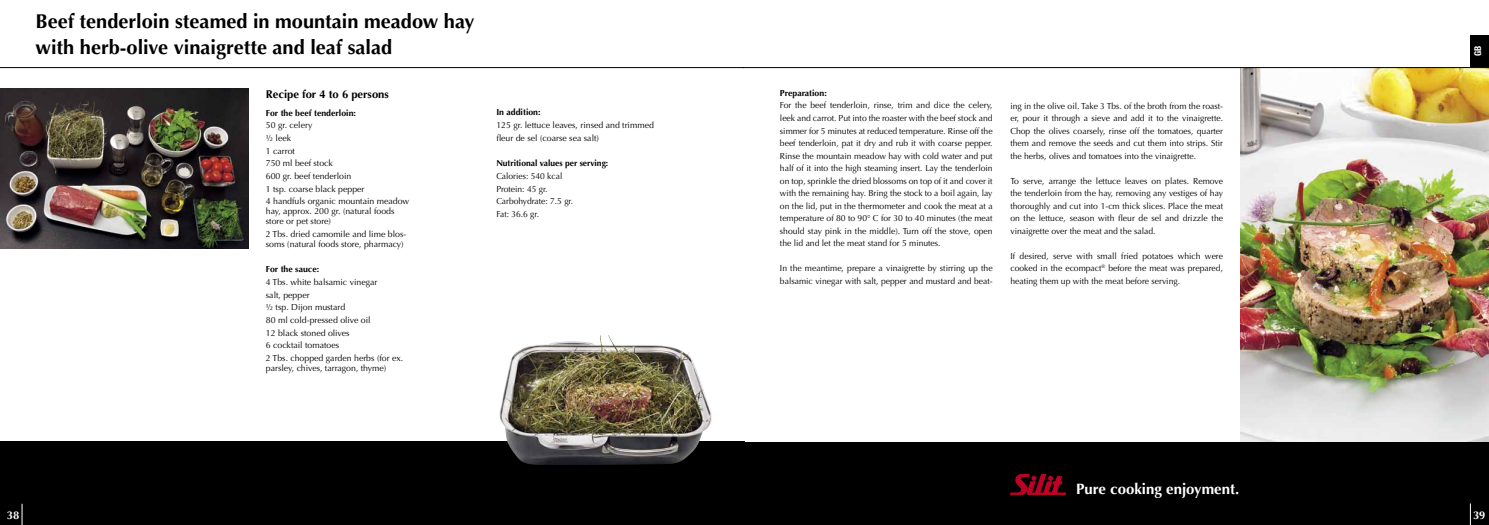
<style>
.page{position:relative;width:1489px;height:525px;background:#fff}
.page>*{position:absolute;margin:0;border:0;box-sizing:border-box;transform-origin:0 0}
.t1{font:700 20px/25px "Optima";color:#000}
.t2{font:700 15px "Optima";color:#fff}
.t3{font:700 11.25px "Optima";color:#000}
.t4{font:700 11.25px "Optima CE";color:#fff}
.t5{font:700 condensed 9.38px "Helvetica Neue";color:#fff}
.t6{font:8.75px/12.5px "Optima";color:#000}
.t7{font:700 8.75px "Optima";color:#000}
</style>
<div class="page">
<div style="left:0;top:441px;width:744px;height:83px;background:#000"></div>
<div style="left:1469px;top:35px;width:19px;height:32px;background:#000"></div>
<img style="left:0;top:89px;width:248px;height:159px">
<img style="left:499px;top:335px;width:213px;height:130px">
<hr style="left:0;top:67px;width:743px;height:1px;background:#000">
<img style="left:1240px;top:68px;width:248px;height:373px">
<hr style="left:742px;top:67px;width:746px;height:1px;background:#000">
<svg style="left:22px;top:503px;width:1px;height:21px"></svg>
<div style="left:744px;top:441px;width:744px;height:83px;background:#000"></div>
<svg style="left:1469px;top:503px;width:1px;height:21px"></svg>
<svg style="left:1010px;top:474px;width:55px;height:20px"></svg>
<h1 class="t1" style="left:35px;top:9px;width:440px">Beef tenderloin steamed in mountain meadow hay with herb-olive vinaigrette and leaf salad</h1>
<p class="t3" style="left:266px;top:87px;width:124px">Recipe for 4 to 6 persons</p>
<p class="t7" style="left:266px;top:107px;width:92px">For the beef tenderloin:</p>
<p class="t6" style="left:266px;top:119px;width:145px">50 gr. celery<br>½ leek<br>1 carrot<br>750 ml beef stock<br>600 gr. beef tenderloin<br>1 tsp. coarse black pepper<br>4 handfuls organic mountain meadow</p>
<p class="t6" style="left:266px;top:206px;width:130px;line-height:10px">hay, approx. 200 gr. (natural foods store or pet store)</p>
<p class="t6" style="left:266px;top:229px;width:142px;line-height:10px">2 Tbs. dried camomile and lime blos&shy;soms (natural foods store, pharmacy)</p>
<p class="t7" style="left:266px;top:264px;width:55px">For the sauce:</p>
<p class="t6" style="left:266px;top:276px;width:139px">4 Tbs. white balsamic vinegar<br>salt, pepper<br>½ tsp. Dijon mustard<br>80 ml cold-pressed olive oil<br>12 black stoned olives<br>6 cocktail tomatoes<br>2 Tbs. chopped garden herbs (for ex.</p>
<p class="t6" style="left:266px;top:362px;width:122px">parsley, chives, tarragon, thyme)</p>
<p class="t7" style="left:496px;top:107px;width:46px">In addition:</p>
<p class="t6" style="left:496px;top:119px;width:159px">125 gr. lettuce leaves, rinsed and trimmed fleur de sel (coarse sea salt)</p>
<p class="t7" style="left:496px;top:158px;width:113px">Nutritional values per serving:</p>
<p class="t6" style="left:496px;top:169px;width:78px">Calories: 540 kcal<br>Protein: 45 gr.<br>Carbohydrate: 7.5 gr.<br>Fat: 36.6 gr.</p>
<p class="t7" style="left:780px;top:88px;width:48px">Preparation:</p>
<p class="t6" style="left:780px;top:99px;width:214px;text-align:justify">For the beef tenderloin, rinse, trim and dice the celery, leek and carrot. Put into the roaster with the beef stock and simmer for 5 minutes at reduced temperature. Rinse off the beef tenderloin, pat it dry and rub it with coarse pepper.<br>Rinse the mountain meadow hay with cold water and put half of it into the high steaming insert. Lay the tenderloin on top, sprinkle the dried blossoms on top of it and cover it with the remaining hay. Bring the stock to a boil again, lay on the lid, put in the thermometer and cook the meat at a temperature of 80 to 90° C for 30 to 40 minutes (the meat should stay pink in the middle). Turn off the stove, open the lid and let the meat stand for 5 minutes.</p>
<p class="t6" style="left:780px;top:262px;width:214px">In the meantime, prepare a vinaigrette by stirring up the balsamic vinegar with salt, pepper and mustard and beat-</p>
<p class="t6" style="left:1010px;top:99px;width:214px;text-align:justify">ing in the olive oil. Take 3 Tbs. of the broth from the roast&shy;er, pour it through a sieve and add it to the vinaigrette.<br>Chop the olives coarsely, rinse off the tomatoes, quarter them and remove the seeds and cut them into strips. Stir the herbs, olives and tomatoes into the vinaigrette.</p>
<p class="t6" style="left:1010px;top:174px;width:214px;text-align:justify">To serve, arrange the lettuce leaves on plates. Remove the tenderloin from the hay, removing any vestiges of hay thoroughly and cut into 1-cm thick slices. Place the meat on the lettuce, season with fleur de sel and drizzle the vinaigrette over the meat and the salad.</p>
<p class="t6" style="left:1010px;top:249px;width:214px;text-align:justify">If desired, serve with small fried potatoes which were cooked in the ecompact<sup>®</sup> before the meat was prepared, heating them up with the meat before serving.</p>
<h2 class="t2" style="left:1076px;top:480px;width:164px">Pure cooking enjoyment.</h2>
<p class="t5" style="left:1471px;top:56px;width:12px;rotate:-90deg">GB</p>
<p class="t4" style="left:7px;top:507px;width:14px">38</p>
<p class="t4" style="left:1472px;top:507px;width:14px">39</p>
</div>
